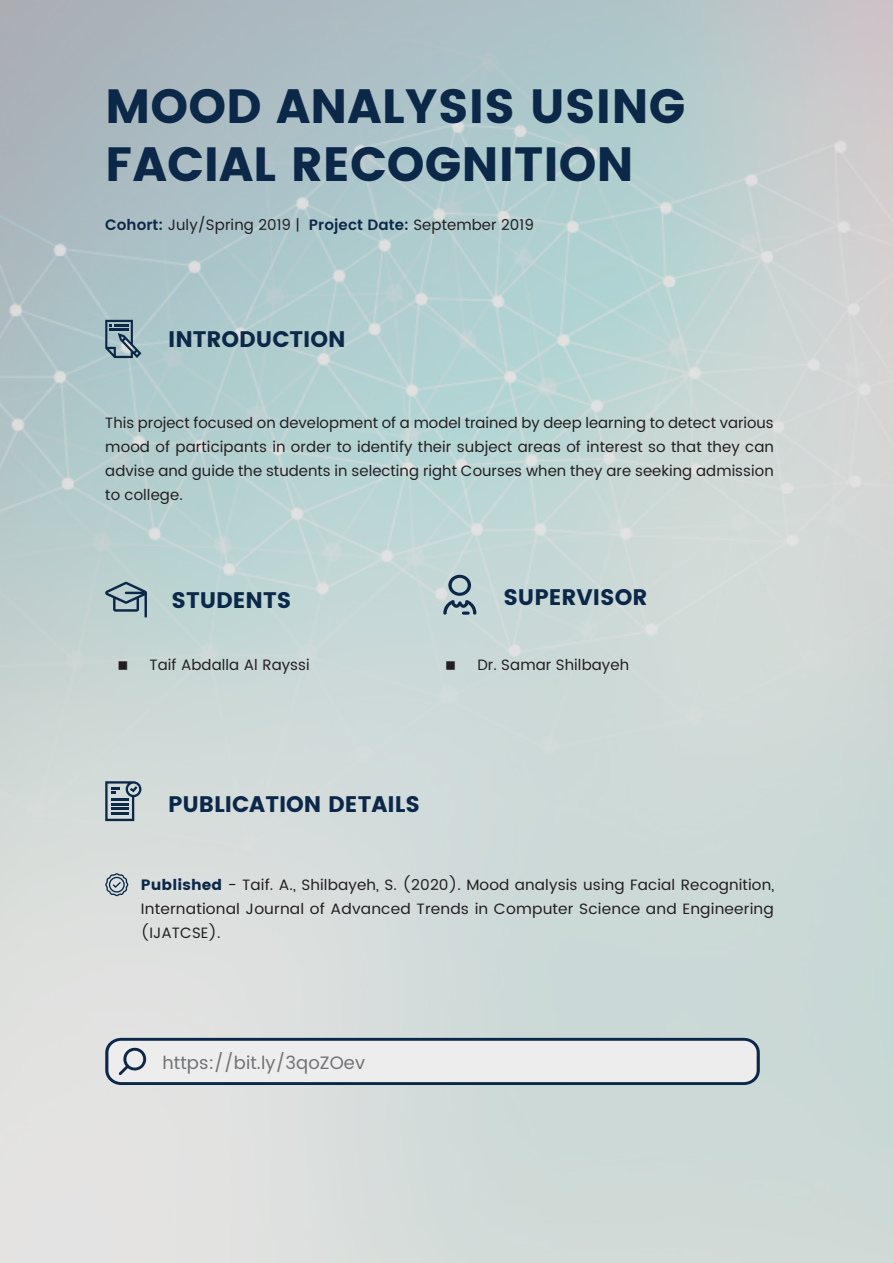
<style>
.page{position:relative;width:893px;height:1263px;background:#fff}
.page>*{position:absolute;margin:0;border:0;box-sizing:border-box;transform-origin:0 0}
.t1{font:48px "Poppins";color:#0c2849}
.t2{font:22.5px "Poppins";color:#0c2849}
.t3{font:18px "Poppins";letter-spacing:.005em;color:#717275}
.t4{font:15px/24px "Poppins";letter-spacing:.005em;color:#231f20;text-align:justify}
.s1{font-weight:600;color:#0c2849}
.s2{color:#0c2849}
</style>
<div class="page">
<img style="left:0;top:0;width:893px;height:1263px">
<svg style="left:105px;top:1038px;width:655px;height:47px;background:#ced2d6"></svg>
<svg style="left:105px;top:873px;width:23px;height:23px"></svg>
<svg style="left:105px;top:320px;width:36px;height:38px"></svg>
<svg style="left:105px;top:582px;width:42px;height:36px;background:#8ba1a9"></svg>
<svg style="left:443px;top:575px;width:33px;height:40px"></svg>
<svg style="left:105px;top:781px;width:36px;height:40px"></svg>
<svg style="left:119px;top:661px;width:8px;height:8px"></svg>
<svg style="left:447px;top:661px;width:8px;height:8px"></svg>
<p class="t1" style="left:105px;top:79px;width:582px">MOOD ANALYSIS USING</p>
<p class="t1" style="left:105px;top:136px;width:530px">FACIAL RECOGNITION</p>
<p class="t4" style="left:105px;top:213px;width:430px"><span class="s1">Cohort:</span> July/Spring 2019 | <span class="s1">Project Date:</span> September 2019</p>
<p class="t2" style="left:168px;top:326px;width:179px">INTRODUCTION</p>
<p class="t4" style="left:105px;top:411px;width:670px">This project focused on development of a model trained by deep learning to detect various mood of participants in order to identify their subject areas of interest so that they can advise and guide the students in selecting right Courses when they are seeking admission to college.</p>
<p class="t2" style="left:171px;top:587px;width:121px">STUDENTS</p>
<p class="t2" style="left:503px;top:584px;width:146px">SUPERVISOR</p>
<p class="t4" style="left:149px;top:653px;width:162px">Taif Abdalla Al Rayssi</p>
<p class="t4" style="left:477px;top:653px;width:153px">Dr. Samar Shilbayeh</p>
<p class="t2" style="left:168px;top:791px;width:253px">PUBLICATION DETAILS</p>
<p class="t4" style="left:141px;top:873px;width:635px"><span class="s2">Published</span> - Taif. A., Shilbayeh, S. (2020). Mood analysis using Facial Recognition, International Journal of Advanced Trends in Computer Science and Engineering (IJATCSE).</p>
<p class="t3" style="left:163px;top:1049px;width:204px">https://bit.ly/3qoZOev</p>
</div>
